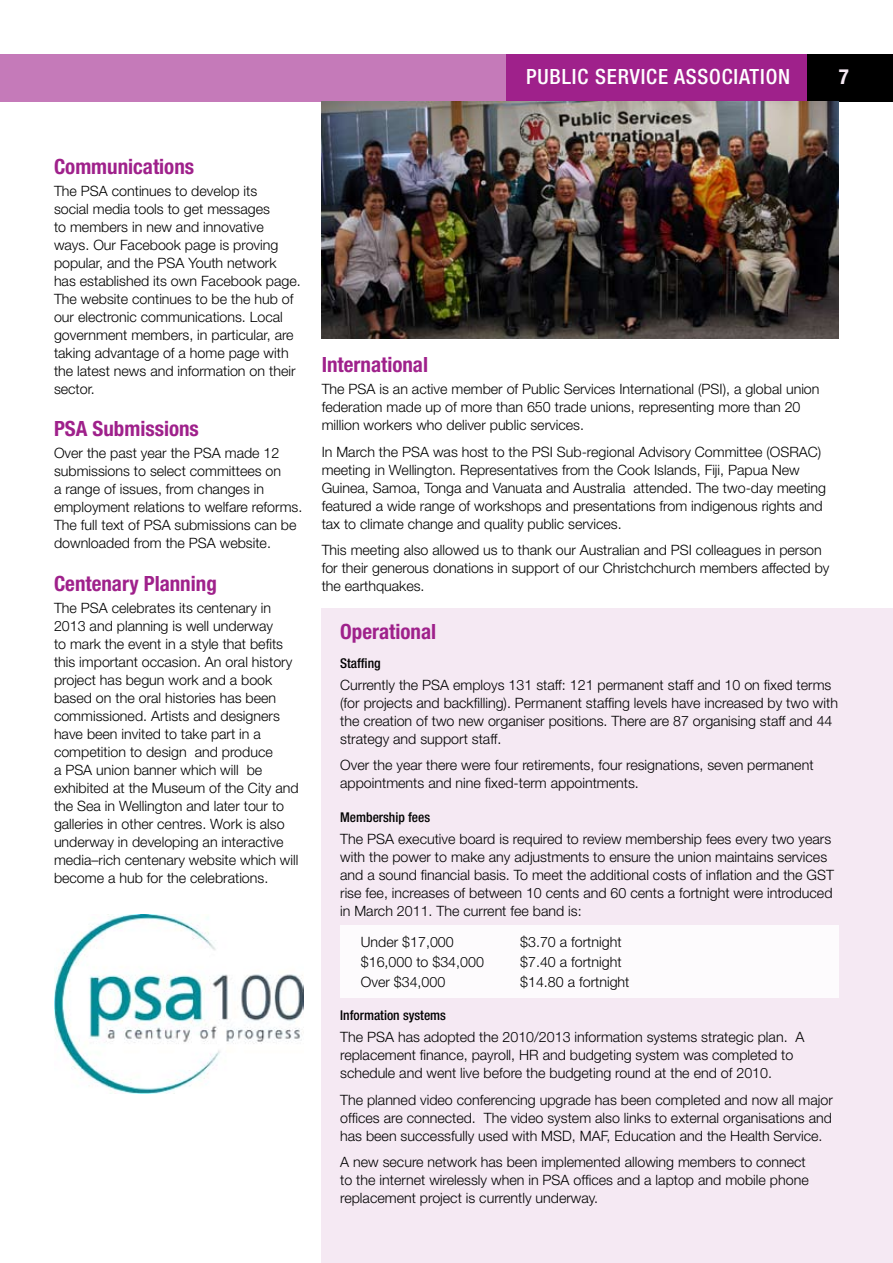
<style>
.page{position:relative;width:893px;height:1263px;background:#fff}
.page>*{position:absolute;margin:0;border:0;box-sizing:border-box;transform-origin:0 0}
.t1{font:700 condensed 21px "Helvetica Neue";color:#9f218b}
.t2{font:500 condensed 21px "Helvetica Neue";letter-spacing:.04em;color:#fff}
.t3{font:700 condensed 21px "Helvetica Neue";color:#f5e9f3}
.t4{font:300 14.25px/18px "Helvetica Neue";color:#000}
.t5{font:500 condensed 13.5px "Helvetica Neue";color:#000}
</style>
<div class="page">
<div style="left:0;top:54px;width:893px;height:47px;background:#c57ab9"></div>
<div style="left:507px;top:54px;width:301px;height:47px;background:#9f218b"></div>
<div style="left:808px;top:54px;width:85px;height:47px;background:#000"></div>
<div style="left:322px;top:608px;width:571px;height:655px;background:#f5e9f3"></div>
<img style="left:322px;top:101px;width:517px;height:237px">
<div style="left:340px;top:926px;width:499px;height:72px;background:#fdfbfd"></div>
<img style="left:54px;top:915px;width:250px;height:179px">
<h1 class="t2" style="left:526px;top:64px;width:266px">PUBLIC SERVICE ASSOCIATION</h1>
<h1 class="t3" style="left:839px;top:64px;width:12px">7</h1>
<h1 class="t1" style="left:54px;top:153px;width:142px">Communications</h1>
<p class="t4" style="left:54px;top:181px;width:248px">The PSA continues to develop its<br>social media tools to get messages<br>to members in new and innovative ways. Our Facebook page is proving popular, and the PSA Youth network has established its own Facebook page.<br>The website continues to be the hub of our electronic communications. Local government members, in particular, are taking advantage of a home page with the latest news and information on their sector.</p>
<h1 class="t1" style="left:54px;top:416px;width:146px">PSA Submissions</h1>
<p class="t4" style="left:54px;top:444px;width:250px">Over the past year the PSA made 12 submissions to select committees on<br>a range of issues, from changes in employment relations to welfare reforms.<br>The full text of PSA submissions can be downloaded from the PSA website.</p>
<h1 class="t1" style="left:54px;top:570px;width:164px">Centenary Planning</h1>
<p class="t4" style="left:54px;top:598px;width:246px">The PSA celebrates its centenary in 2013 and planning is well underway<br>to mark the event in a style that befits this important occasion. An oral history project has begun work and a book based on the oral histories has been commissioned. Artists and designers have been invited to take part in a competition to design and produce<br>a PSA union banner which will be exhibited at the Museum of the City and the Sea in Wellington and later tour to galleries in other centres. Work is also underway in developing an interactive media–rich centenary website which will become a hub for the celebrations.</p>
<h1 class="t1" style="left:322px;top:352px;width:108px">International</h1>
<p class="t4" style="left:322px;top:380px;width:499px">The PSA is an active member of Public Services International (PSI), a global union federation made up of more than 650 trade unions, representing more than 20 million workers who deliver public services.</p>
<p class="t4" style="left:322px;top:442px;width:506px">In March the PSA was host to the PSI Sub-regional Advisory Committee (OSRAC) meeting in Wellington. Representatives from the Cook Islands, Fiji, Papua New Guinea, Samoa, Tonga and Vanuata and Australia attended. The two-day meeting featured a wide range of workshops and presentations from indigenous rights and tax to climate change and quality public services.</p>
<p class="t4" style="left:322px;top:541px;width:509px">This meeting also allowed us to thank our Australian and PSI colleagues in person for their generous donations in support of our Christchchurch members affected by the earthquakes.</p>
<h1 class="t1" style="left:340px;top:618px;width:97px">Operational</h1>
<p class="t5" style="left:340px;top:655px;width:42px">Staffing</p>
<p class="t4" style="left:340px;top:675px;width:499px">Currently the PSA employs 131 staff: 121 permanent staff and 10 on fixed terms (for projects and backfilling). Permanent staffing levels have increased by two with the creation of two new organiser positions. There are 87 organising staff and 44 strategy and support staff.</p>
<p class="t4" style="left:340px;top:756px;width:475px">Over the year there were four retirements, four resignations, seven permanent appointments and nine fixed-term appointments.</p>
<p class="t5" style="left:340px;top:809px;width:91px">Membership fees</p>
<p class="t4" style="left:340px;top:829px;width:495px">The PSA executive board is required to review membership fees every two years with the power to make any adjustments to ensure the union maintains services and a sound financial basis. To meet the additional costs of inflation and the GST rise fee, increases of between 10 cents and 60 cents a fortnight were introduced in March 2011. The current fee band is:</p>
<p class="t4" style="left:361px;top:932px;width:94px">Under $17,000</p>
<p class="t4" style="left:520px;top:932px;width:103px">$3.70 a fortnight</p>
<p class="t4" style="left:361px;top:952px;width:125px">$16,000 to $34,000</p>
<p class="t4" style="left:520px;top:952px;width:103px">$7.40 a fortnight</p>
<p class="t4" style="left:361px;top:972px;width:86px">Over $34,000</p>
<p class="t4" style="left:520px;top:972px;width:111px">$14.80 a fortnight</p>
<p class="t5" style="left:340px;top:1007px;width:107px">Information systems</p>
<p class="t4" style="left:340px;top:1028px;width:466px">The PSA has adopted the 2010/2013 information systems strategic plan. A replacement finance, payroll, HR and budgeting system was completed to schedule and went live before the budgeting round at the end of 2010.</p>
<p class="t4" style="left:340px;top:1090px;width:494px;text-align:justify">The planned video conferencing upgrade has been completed and now all major offices are connected. The video system also links to external organisations and has been successfully used with MSD, MAF, Education and the Health Service.</p>
<p class="t4" style="left:340px;top:1153px;width:470px">A new secure network has been implemented allowing members to connect to the internet wirelessly when in PSA offices and a laptop and mobile phone replacement project is currently underway.</p>
</div>
